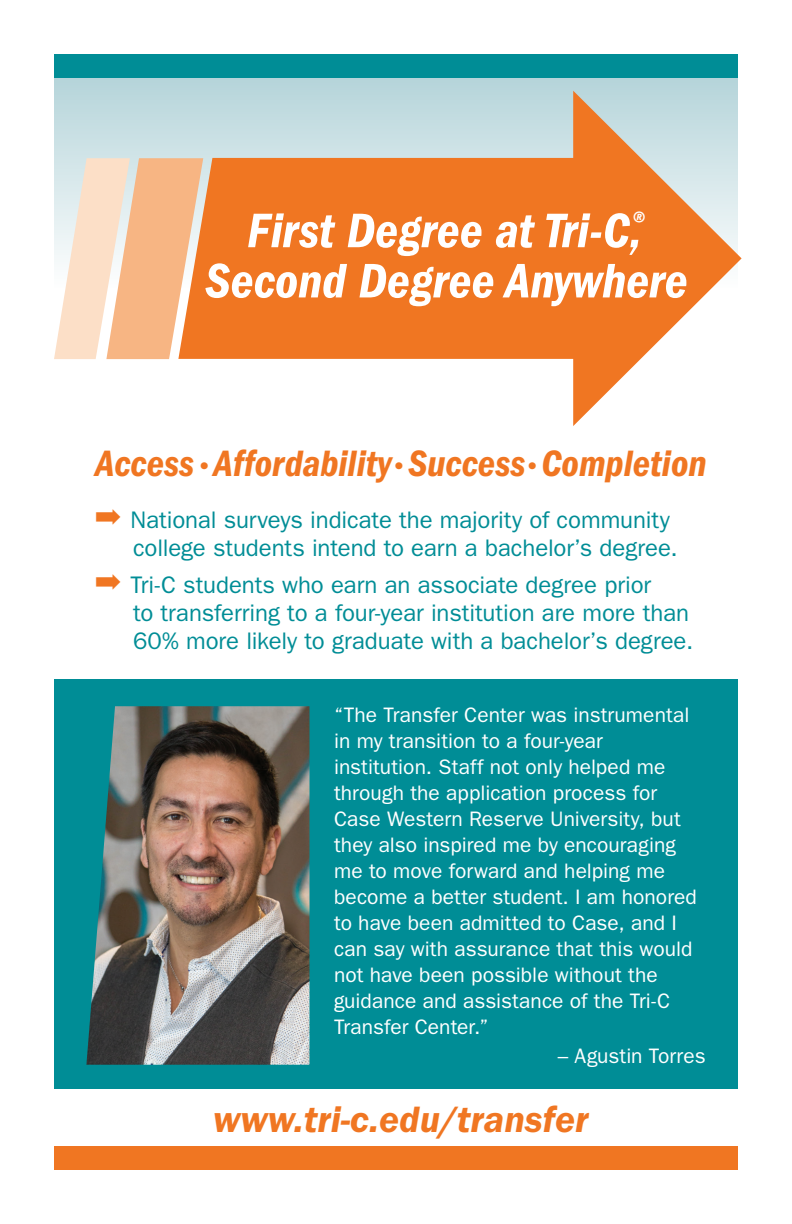
<style>
.page{position:relative;width:792px;height:1224px;background:#fff}
.page>*{position:absolute;margin:0;border:0;box-sizing:border-box;transform-origin:0 0}
.t1{font:50.2px/50.2px "ITC Franklin Gothic Std Dm Cd It";color:#fff;text-align:center}
.t2{font:38px "ITC Franklin Gothic Std Dm Cd It";color:#f07622}
.t3{font:italic 600 38px "ITC Franklin Gothic Std";color:#f07622}
.t4{font:24px/28px "ITC Franklin Gothic Std";letter-spacing:-.005em;color:#008d96}
.t5{font:21px/26px "ITC Franklin Gothic Std";color:#fff}
.s1{font-family:"ITC Franklin Gothic Std";font-weight:600;font-size:24px}
.s2{color:#f07622}
</style>
<div class="page">
<svg style="left:54px;top:77px;width:684px;height:81px;background:#b6d6db"></svg>
<div style="left:54px;top:680px;width:684px;height:409px;background:#008d96"></div>
<img style="left:86px;top:706px;width:224px;height:359px">
<svg style="left:178px;top:91px;width:564px;height:335px;fill:#f07622"></svg>
<svg style="left:54px;top:158px;width:149px;height:201px;background:#f5cbaa"></svg>
<div style="left:54px;top:54px;width:684px;height:23px;background:#008d96"></div>
<div style="left:54px;top:1147px;width:684px;height:23px;background:#f07622"></div>
<h1 class="t1" style="left:205px;top:206px;width:484px">First Degree at Tri-C,<sup>®<br></sup>Second Degree Anywhere</h1>
<h2 class="t2" style="left:95px;top:442px;width:613px">Access<span class="s1">•</span>Affordability<span class="s1">•</span>Success<span class="s1">•</span>Completion</h2>
<p class="t4" style="left:133px;top:506px;width:546px;text-indent:-38px"><span class="s2">➡</span> National surveys indicate the majority of community college students intend to earn a bachelor’s degree.</p>
<p class="t4" style="left:133px;top:571px;width:562px;text-indent:-38px"><span class="s2">➡</span> Tri-C students who earn an associate degree prior<br>to transferring to a four-year institution are more than<br>60% more likely to graduate with a bachelor’s degree.</p>
<p class="t5" style="left:334px;top:702px;width:364px">“The Transfer Center was instrumental in my transition to a four-year institution. Staff not only helped me through the application process for Case Western Reserve University, but they also inspired me by encouraging me to move forward and helping me become a better student. I am honored to have been admitted to Case, and I can say with assurance that this would not have been possible without the guidance and assistance of the Tri-C Transfer Center.”</p>
<p class="t5" style="left:558px;top:1043px;width:149px">– Agustin Torres</p>
<h2 class="t3" style="left:213px;top:1098px;width:377px">www.tri-c.edu/transfer</h2>
</div>
